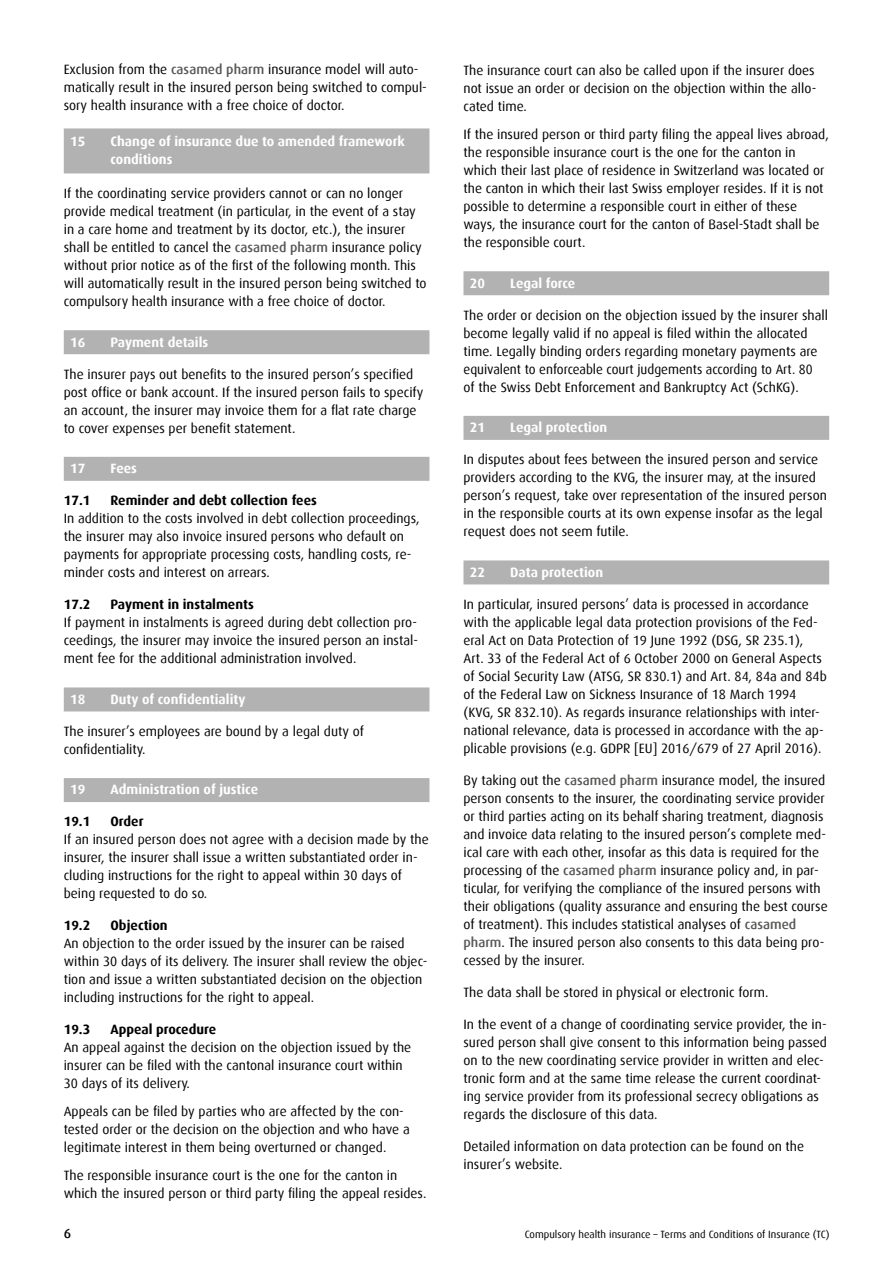
<style>
.page{position:relative;width:893px;height:1263px;background:#fff}
.page>*{position:absolute;margin:0;border:0;box-sizing:border-box;transform-origin:0 0}
.t1{font:13.5px/18px "Dax";color:#000}
.t2{font:700 13.5px/18px "Dax";color:#fff}
.t3{font:700 13.5px "Dax";color:#000}
.t4{font:500 13.5px "Dax";color:#000}
.t5{font:10.5px "Dax";color:#000}
.s1{font-weight:500;color:#575756}
</style>
<div class="page">
<div style="left:64px;top:128px;width:365px;height:45px;background:#b3b2b2"></div>
<div style="left:64px;top:330px;width:365px;height:24px;background:#b3b2b2"></div>
<div style="left:64px;top:457px;width:365px;height:24px;background:#b3b2b2"></div>
<div style="left:64px;top:687px;width:365px;height:24px;background:#b3b2b2"></div>
<div style="left:64px;top:778px;width:365px;height:24px;background:#b3b2b2"></div>
<div style="left:463px;top:271px;width:366px;height:24px;background:#b3b2b2"></div>
<div style="left:463px;top:416px;width:366px;height:24px;background:#b3b2b2"></div>
<div style="left:463px;top:560px;width:366px;height:24px;background:#b3b2b2"></div>
<p class="t1" style="left:64px;top:61px;width:365px">Exclusion from the <span class="s1">casamed pharm</span> insurance model will auto&shy;matically result in the insured person being switched to compul&shy;sory health insurance with a free choice of doctor.</p>
<p class="t2" style="left:70px;top:133px;width:17px">15</p>
<p class="t2" style="left:111px;top:133px;width:296px">Change of insurance due to amended framework conditions</p>
<p class="t1" style="left:64px;top:184px;width:364px">If the coordinating service providers cannot or can no longer provide medical treatment (in particular, in the event of a stay in a care home and treatment by its doctor, etc.), the insurer shall be entitled to cancel the <span class="s1">casamed pharm</span> insurance policy without prior notice as of the first of the following month. This will automatically result in the insured person being switched to compulsory health insurance with a free choice of doctor.</p>
<p class="t2" style="left:70px;top:333px;width:17px">16</p>
<p class="t2" style="left:111px;top:333px;width:99px">Payment details</p>
<p class="t1" style="left:64px;top:365px;width:361px">The insurer pays out benefits to the insured person’s specified post office or bank account. If the insured person fails to specify an account, the insurer may invoice them for a flat rate charge to cover expenses per benefit statement.</p>
<p class="t2" style="left:70px;top:459px;width:17px">17</p>
<p class="t2" style="left:111px;top:459px;width:28px">Fees</p>
<p class="t3" style="left:64px;top:493px;width:28px">17.1</p>
<p class="t3" style="left:111px;top:493px;width:208px">Reminder and debt collection fees</p>
<p class="t1" style="left:64px;top:510px;width:357px">In addition to the costs involved in debt collection proceedings, the insurer may also invoice insured persons who default on payments for appropriate processing costs, handling costs, re&shy;minder costs and interest on arrears.</p>
<p class="t3" style="left:64px;top:597px;width:28px">17.2</p>
<p class="t3" style="left:111px;top:597px;width:145px">Payment in instalments</p>
<p class="t1" style="left:64px;top:614px;width:356px;text-align:justify">If payment in instalments is agreed during debt collection pro&shy;ceedings, the insurer may invoice the insured person an instal&shy;ment fee for the additional administration involved.</p>
<p class="t2" style="left:70px;top:690px;width:17px">18</p>
<p class="t2" style="left:111px;top:690px;width:136px">Duty of confidentiality</p>
<p class="t1" style="left:64px;top:722px;width:302px">The insurer’s employees are bound by a legal duty of confidentiality.</p>
<p class="t2" style="left:70px;top:781px;width:17px">19</p>
<p class="t2" style="left:111px;top:781px;width:149px">Administration of justice</p>
<p class="t3" style="left:64px;top:814px;width:28px">19.1</p>
<p class="t3" style="left:111px;top:814px;width:35px">Order</p>
<p class="t1" style="left:64px;top:831px;width:367px">If an insured person does not agree with a decision made by the insurer, the insurer shall issue a written substantiated order in&shy;cluding instructions for the right to appeal within 30 days of being requested to do so.</p>
<p class="t3" style="left:64px;top:918px;width:28px">19.2</p>
<p class="t3" style="left:111px;top:918px;width:59px">Objection</p>
<p class="t1" style="left:64px;top:935px;width:365px">An objection to the order issued by the insurer can be raised within 30 days of its delivery. The insurer shall review the objec&shy;tion and issue a written substantiated decision on the objection including instructions for the right to appeal.</p>
<p class="t3" style="left:64px;top:1022px;width:28px">19.3</p>
<p class="t3" style="left:111px;top:1022px;width:107px">Appeal procedure</p>
<p class="t1" style="left:64px;top:1039px;width:349px">An appeal against the decision on the objection issued by the insurer can be filed with the cantonal insurance court within<br>30 days of its delivery.</p>
<p class="t1" style="left:64px;top:1103px;width:347px">Appeals can be filed by parties who are affected by the con&shy;tested order or the decision on the objection and who have a legitimate interest in them being overturned or changed.</p>
<p class="t1" style="left:64px;top:1166px;width:364px">The responsible insurance court is the one for the canton in which the insured person or third party filing the appeal resides.</p>
<p class="t1" style="left:463px;top:62px;width:354px">The insurance court can also be called upon if the insurer does not issue an order or decision on the objection within the allo&shy;cated time.</p>
<p class="t1" style="left:463px;top:125px;width:367px">If the insured person or third party filing the appeal lives abroad, the responsible insurance court is the one for the canton in which their last place of residence in Switzerland was located or the canton in which their last Swiss employer resides. If it is not possible to determine a responsible court in either of these ways, the insurance court for the canton of Basel-Stadt shall be the responsible court.</p>
<p class="t2" style="left:470px;top:274px;width:17px">20</p>
<p class="t2" style="left:510px;top:274px;width:67px">Legal force</p>
<p class="t1" style="left:463px;top:306px;width:366px">The order or decision on the objection issued by the insurer shall become legally valid if no appeal is filed within the allocated time. Legally binding orders regarding monetary payments are equivalent to enforceable court judgements according to Art. 80<br>of the Swiss Debt Enforcement and Bankruptcy Act (SchKG).</p>
<p class="t2" style="left:470px;top:419px;width:17px">21</p>
<p class="t2" style="left:510px;top:419px;width:99px">Legal protection</p>
<p class="t1" style="left:463px;top:451px;width:365px">In disputes about fees between the insured person and service providers according to the KVG, the insurer may, at the insured person’s request, take over representation of the insured person in the responsible courts at its own expense insofar as the legal request does not seem futile.</p>
<p class="t2" style="left:470px;top:563px;width:17px">22</p>
<p class="t2" style="left:510px;top:563px;width:94px">Data protection</p>
<p class="t1" style="left:463px;top:595px;width:365px">In particular, insured persons’ data is processed in accordance with the applicable legal data protection provisions of the Fed&shy;eral Act on Data Protection of 19 June 1992 (DSG, SR 235.1), Art. 33 of the Federal Act of 6 October 2000 on General Aspects of Social Security Law (ATSG, SR 830.1) and Art. 84, 84a and 84b of the Federal Law on Sickness Insurance of 18 March 1994 (KVG, SR 832.10). As regards insurance relationships with inter&shy;national relevance, data is processed in accordance with the ap&shy;plicable provisions (e.g. GDPR [EU] 2016/679 of 27 April 2016).</p>
<p class="t1" style="left:463px;top:771px;width:366px">By taking out the <span class="s1">casamed pharm</span> insurance model, the insured person consents to the insurer, the coordinating service provider or third parties acting on its behalf sharing treatment, diagnosis and invoice data relating to the insured person’s complete med&shy;ical care with each other, insofar as this data is required for the processing of the <span class="s1">casamed pharm</span> insurance policy and, in par&shy;ticular, for verifying the compliance of the insured persons with their obligations (quality assurance and ensuring the best course of treatment). This includes statistical analyses of <span class="s1">casamed pharm</span>. The insured person also consents to this data being pro&shy;cessed by the insurer.</p>
<p class="t1" style="left:463px;top:983px;width:306px">The data shall be stored in physical or electronic form.</p>
<p class="t1" style="left:463px;top:1015px;width:365px">In the event of a change of coordinating service provider, the in&shy;sured person shall give consent to this information being passed on to the new coordinating service provider in written and elec&shy;tronic form and at the same time release the current coordinat&shy;ing service provider from its professional secrecy obligations as regards the disclosure of this data.</p>
<p class="t1" style="left:463px;top:1137px;width:342px">Detailed information on data protection can be found on the insurer’s website.</p>
<p class="t4" style="left:64px;top:1225px;width:9px">6</p>
<p class="t5" style="left:525px;top:1228px;width:306px">Compulsory health insurance – Terms and Conditions of Insurance (TC)</p>
</div>
